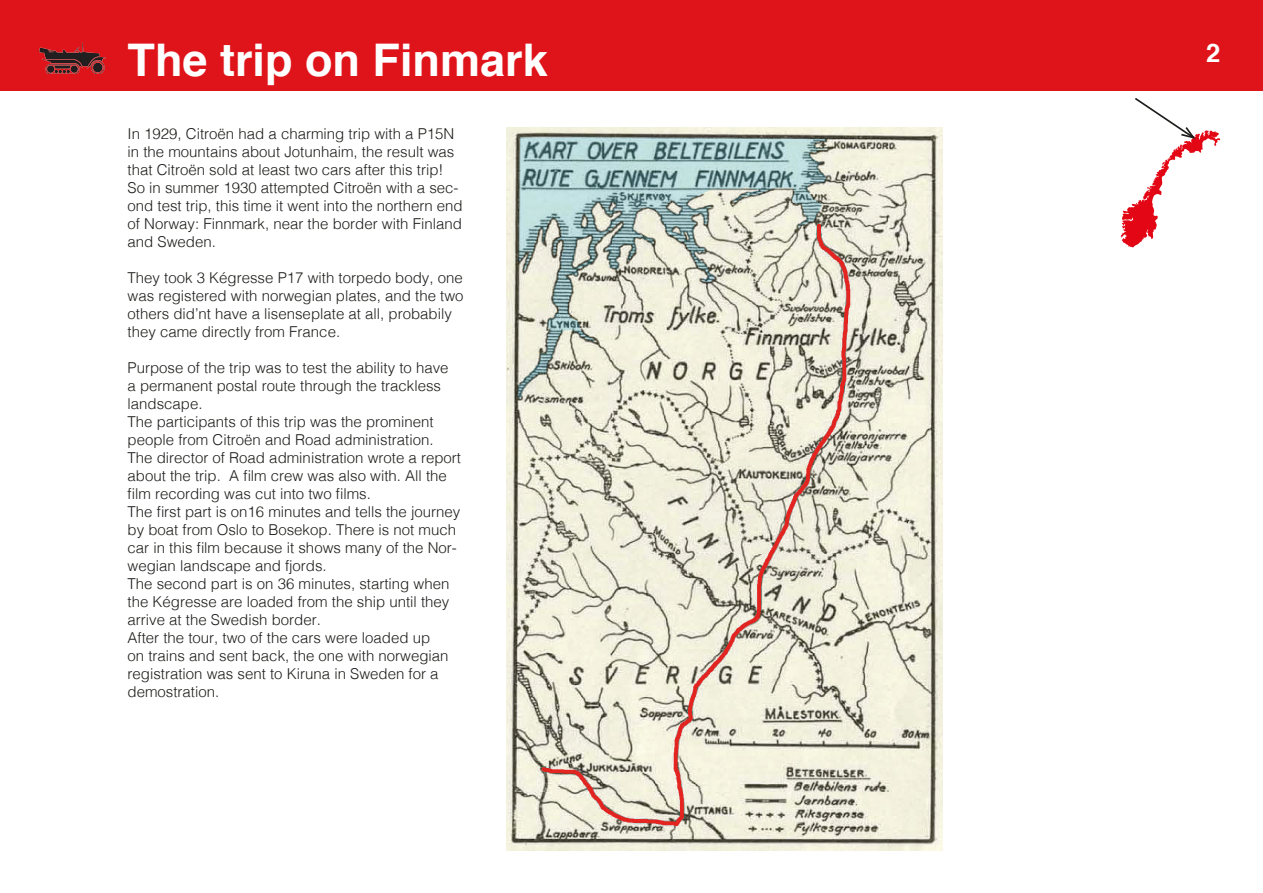
<style>
.page{position:relative;width:1263px;height:893px;background:#fff}
.page>*{position:absolute;margin:0;border:0;box-sizing:border-box;transform-origin:0 0}
.t1{font:700 45px "Helvetica";color:#fff}
.t2{font:700 25.5px "Helvetica";color:#fff}
.t3{font:300 15px/18px "Helvetica";color:#1d1d1b}
</style>
<div class="page">
<div style="left:0;top:0;width:1262px;height:91px;background:#df141a"></div>
<img style="left:39px;top:43px;width:67px;height:31px">
<svg style="left:1121px;top:98px;width:99px;height:150px"></svg>
<img style="left:506px;top:128px;width:436px;height:722px">
<h1 class="t1" style="left:128px;top:24px;width:422px">The trip on Finmark</h1>
<h2 class="t2" style="left:1206px;top:32px;width:16px">2</h2>
<p class="t3" style="left:128px;top:123px;width:337px">In 1929, Citroën had a charming trip with a P15N in the mountains about Jotunhaim, the result was that Citroën sold at least two cars after this trip!<br>So in summer 1930 attempted Citroën with a sec&shy;ond test trip, this time it went into the northern end of Norway: Finnmark, near the border with Finland and Sweden.</p>
<p class="t3" style="left:128px;top:267px;width:337px">They took 3 Kégresse P17 with torpedo body, one was registered with norwegian plates, and the two others did’nt have a lisenseplate at all, probabily they came directly from France.</p>
<p class="t3" style="left:128px;top:357px;width:335px">Purpose of the trip was to test the ability to have<br>a permanent postal route through the trackless landscape.<br>The participants of this trip was the prominent people from Citroën and Road administration.<br>The director of Road administration wrote a report about the trip. A film crew was also with. All the film recording was cut into two films.<br>The first part is on16 minutes and tells the journey by boat from Oslo to Bosekop. There is not much car in this film because it shows many of the Nor&shy;wegian landscape and fjords.<br>The second part is on 36 minutes, starting when the Kégresse are loaded from the ship until they arrive at the Swedish border.<br>After the tour, two of the cars were loaded up<br>on trains and sent back, the one with norwegian registration was sent to Kiruna in Sweden for a demostration.</p>
</div>
